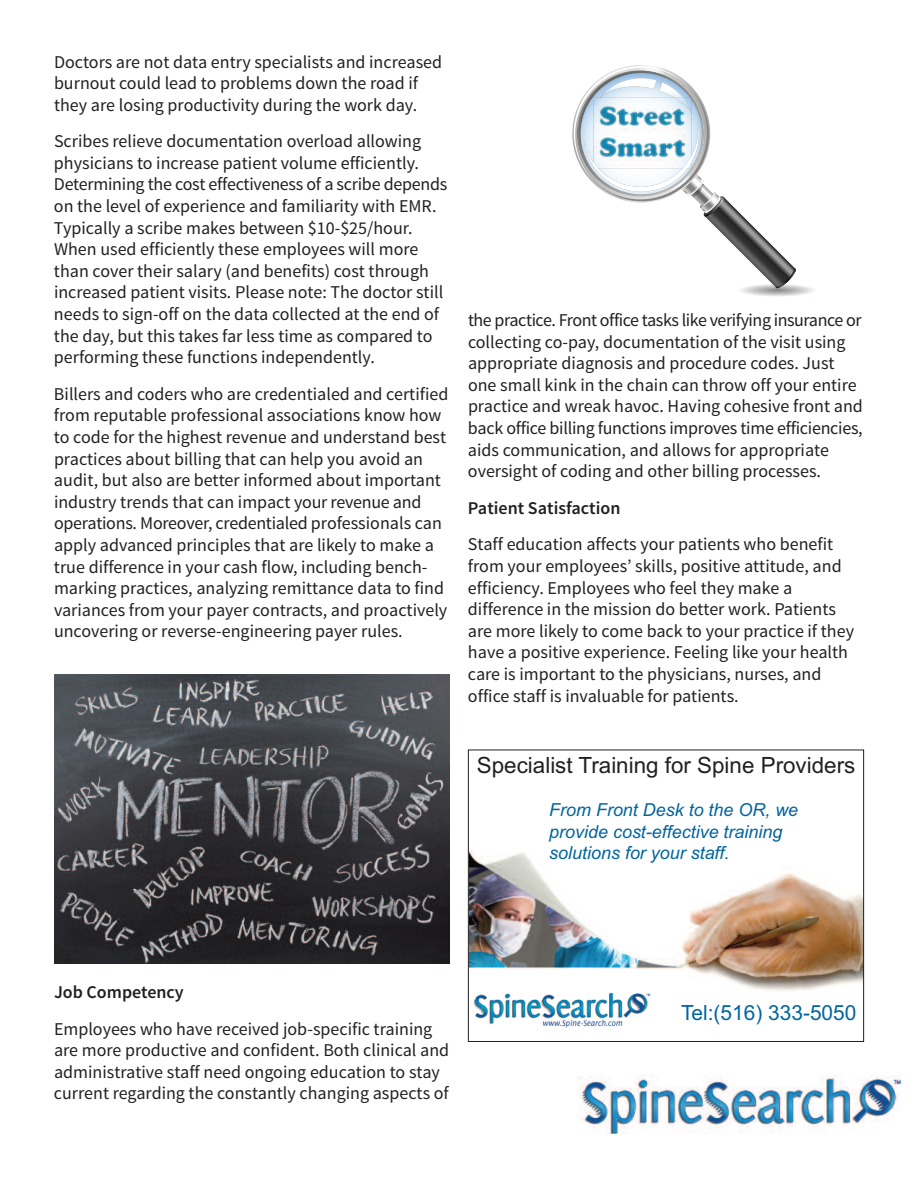
<style>
.page{position:relative;width:918px;height:1188px;background:#fff}
.page>*{position:absolute;margin:0;border:0;box-sizing:border-box;transform-origin:0 0}
.t1{font:22.35px "Arial";color:#231f20}
.t2{font:20.85px "Arial";color:#00649e}
.t3{font:18px/21.6px "Source Sans Pro";color:#231f20}
.t4{font:600 18px "Source Sans Pro";color:#231f20}
.t5{font:italic 17.85px/21.5px "Arial";color:#00649e}
</style>
<div class="page">
<img style="left:579px;top:1076px;width:322px;height:58px">
<img style="left:470px;top:847px;width:392px;height:144px">
<img style="left:473px;top:993px;width:178px;height:35px">
<div style="left:468px;top:750px;width:396px;height:292px;border:1px solid #231f20"></div>
<svg style="left:741px;top:285px;width:73px;height:11px"></svg>
<svg style="left:572px;top:65px;width:225px;height:224px"></svg>
<img style="left:675px;top:98px;width:16px;height:14px">
<img style="left:54px;top:674px;width:396px;height:289px">
<p class="t3" style="left:54px;top:52px;width:390px">Doctors are not data entry specialists and increased burnout could lead to problems down the road if they are losing productivity during the work day.</p>
<p class="t3" style="left:54px;top:132px;width:395px">Scribes relieve documentation overload allowing physicians to increase patient volume efficiently.<br>Determining the cost effectiveness of a scribe depends on the level of experience and familiarity with EMR.<br>Typically a scribe makes between $10-$25/hour.<br>When used efficiently these employees will more than cover their salary (and benefits) cost through increased patient visits. Please note: The doctor still needs to sign-off on the data collected at the end of the day, but this takes far less time as compared to performing these functions independently.</p>
<p class="t3" style="left:54px;top:385px;width:396px">Billers and coders who are credentialed and certified from reputable professional associations know how to code for the highest revenue and understand best practices about billing that can help you avoid an audit, but also are better informed about important industry trends that can impact your revenue and operations. Moreover, credentialed professionals can apply advanced principles that are likely to make a true difference in your cash flow, including bench&shy;marking practices, analyzing remittance data to find variances from your payer contracts, and proactively uncovering or reverse-engineering payer rules.</p>
<p class="t3" style="left:468px;top:311px;width:396px">the practice. Front office tasks like verifying insurance or collecting co-pay, documentation of the visit using appropriate diagnosis and procedure codes. Just one small kink in the chain can throw off your entire practice and wreak havoc. Having cohesive front and back office billing functions improves time efficiencies, aids communication, and allows for appropriate oversight of coding and other billing processes.</p>
<p class="t4" style="left:468px;top:501px;width:154px">Patient Satisfaction</p>
<p class="t3" style="left:468px;top:535px;width:388px">Staff education affects your patients who benefit from your employees’ skills, positive attitude, and efficiency. Employees who feel they make a difference in the mission do better work. Patients are more likely to come back to your practice if they have a positive experience. Feeling like your health care is important to the physicians, nurses, and office staff is invaluable for patients.</p>
<p class="t1" style="left:477px;top:752px;width:380px">Specialist Training for Spine Providers</p>
<p class="t5" style="left:549px;top:800px;width:250px">From Front Desk to the OR, we provide cost-effective training solutions for your staff.</p>
<p class="t4" style="left:54px;top:985px;width:131px">Job Competency</p>
<p class="t3" style="left:54px;top:1019px;width:397px">Employees who have received job-specific training are more productive and confident. Both clinical and administrative staff need ongoing education to stay current regarding the constantly changing aspects of</p>
<p class="t2" style="left:681px;top:1001px;width:177px">Tel:(516) 333-5050</p>
</div>
